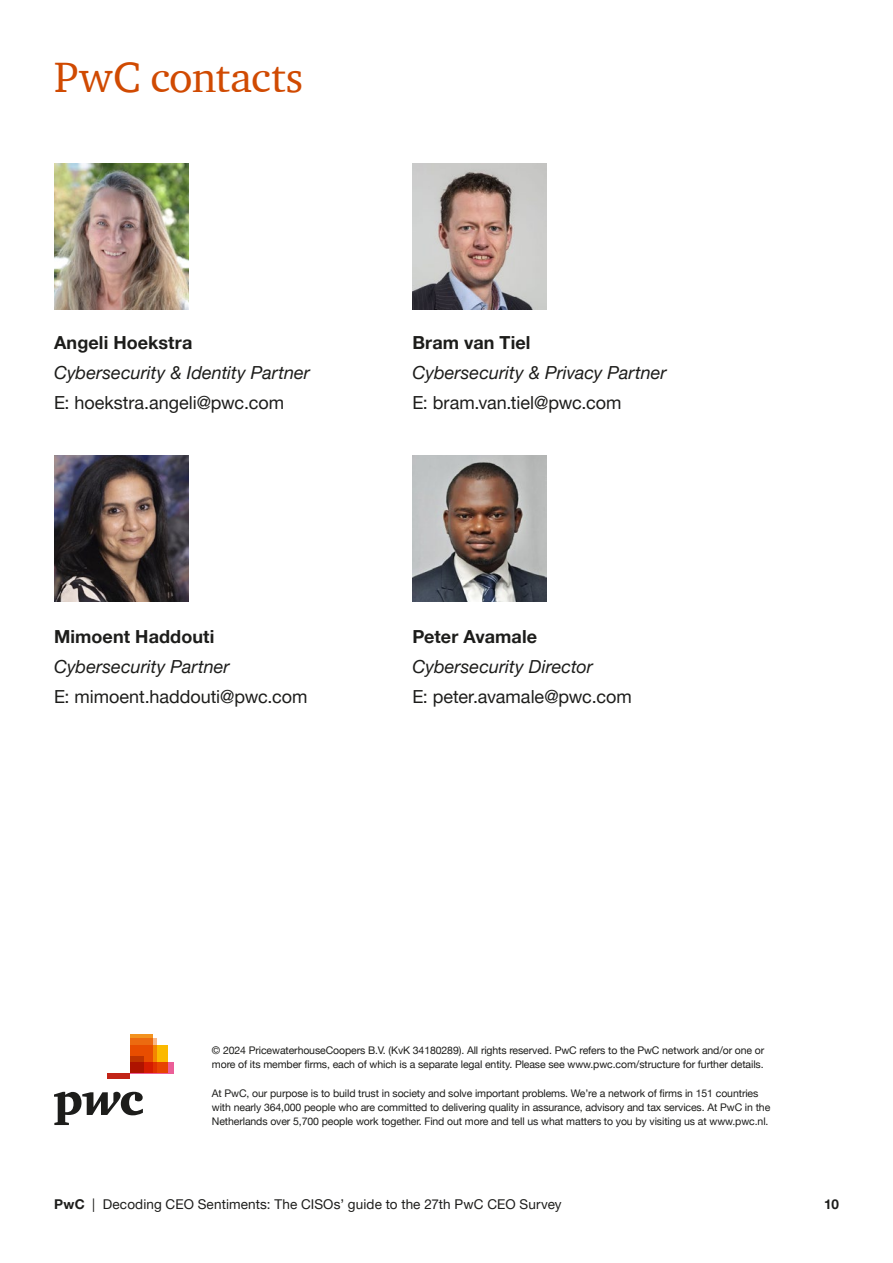
<style>
.page{position:relative;width:893px;height:1263px;background:#fff}
.page>*{position:absolute;margin:0;border:0;box-sizing:border-box;transform-origin:0 0}
.t1{font:43.5px "ITC Charter Com";color:#d04a02}
.t2{font:italic 18px "Helvetica Neue LT Pro";letter-spacing:.005em;color:#1d1d1b}
.t3{font:18px "Helvetica Neue LT Pro";color:#1d1d1b}
.t4{font:700 18px "Helvetica Neue LT Pro";letter-spacing:.005em;color:#1d1d1b}
.t5{font:13.5px "Helvetica Neue LT Pro";letter-spacing:.01em;color:#1d1d1b}
.t6{font:700 13.5px "Helvetica Neue LT Pro";color:#1d1d1b}
.t7{font:10.5px/14.2px "Helvetica Neue";letter-spacing:-.01em;color:#1d1d1b}
.s1{font-weight:700}
</style>
<div class="page">
<div style="left:130px;top:1045px;width:38px;height:28px;background:#fbba00"></div>
<svg style="left:157px;top:1062px;width:17px;height:11px"></svg>
<svg style="left:152px;top:1039px;width:5px;height:34px"></svg>
<svg style="left:130px;top:1034px;width:22px;height:39px"></svg>
<svg style="left:130px;top:1056px;width:14px;height:17px"></svg>
<div style="left:108px;top:1073px;width:22px;height:6px;background:#c22417"></div>
<svg style="left:54px;top:1092px;width:89px;height:33px"></svg>
<img style="left:54px;top:455px;width:134px;height:146px">
<img style="left:412px;top:455px;width:134px;height:146px">
<img style="left:54px;top:164px;width:134px;height:146px">
<img style="left:412px;top:164px;width:135px;height:146px">
<h1 class="t1" style="left:54px;top:50px;width:251px">PwC contacts</h1>
<h2 class="t4" style="left:54px;top:332px;width:140px">Angeli Hoekstra</h2>
<h2 class="t2" style="left:54px;top:362px;width:257px">Cybersecurity &amp; Identity Partner</h2>
<h2 class="t3" style="left:54px;top:392px;width:232px">E: hoekstra.angeli@pwc.com</h2>
<h2 class="t4" style="left:54px;top:626px;width:162px">Mimoent Haddouti</h2>
<h2 class="t2" style="left:54px;top:656px;width:177px">Cybersecurity Partner</h2>
<h2 class="t3" style="left:54px;top:686px;width:255px">E: mimoent.haddouti@pwc.com</h2>
<h2 class="t4" style="left:412px;top:332px;width:120px">Bram van Tiel</h2>
<h2 class="t2" style="left:412px;top:362px;width:256px">Cybersecurity &amp; Privacy Partner</h2>
<h2 class="t3" style="left:412px;top:392px;width:211px">E: bram.van.tiel@pwc.com</h2>
<h2 class="t4" style="left:412px;top:626px;width:126px">Peter Avamale</h2>
<h2 class="t2" style="left:412px;top:656px;width:182px">Cybersecurity Director</h2>
<h2 class="t3" style="left:412px;top:686px;width:221px">E: peter.avamale@pwc.com</h2>
<p class="t7" style="left:212px;top:1044px;width:554px">© 2024 PricewaterhouseCoopers B.V. (KvK 34180289). All rights reserved. PwC refers to the PwC network and/or one or more of its member firms, each of which is a separate legal entity. Please see www.pwc.com/structure for further details.</p>
<p class="t7" style="left:212px;top:1087px;width:560px">At PwC, our purpose is to build trust in society and solve important problems. We’re a network of firms in 151 countries with nearly 364,000 people who are committed to delivering quality in assurance, advisory and tax services. At PwC in the<br>Netherlands over 5,700 people work together. Find out more and tell us what matters to you by visiting us at www.pwc.nl.</p>
<p class="t5" style="left:54px;top:1196px;width:509px"><span class="s1">PwC</span> | Decoding CEO Sentiments: The CISOs’ guide to the 27th PwC CEO Survey</p>
<p class="t6" style="left:824px;top:1196px;width:16px">10</p>
</div>
